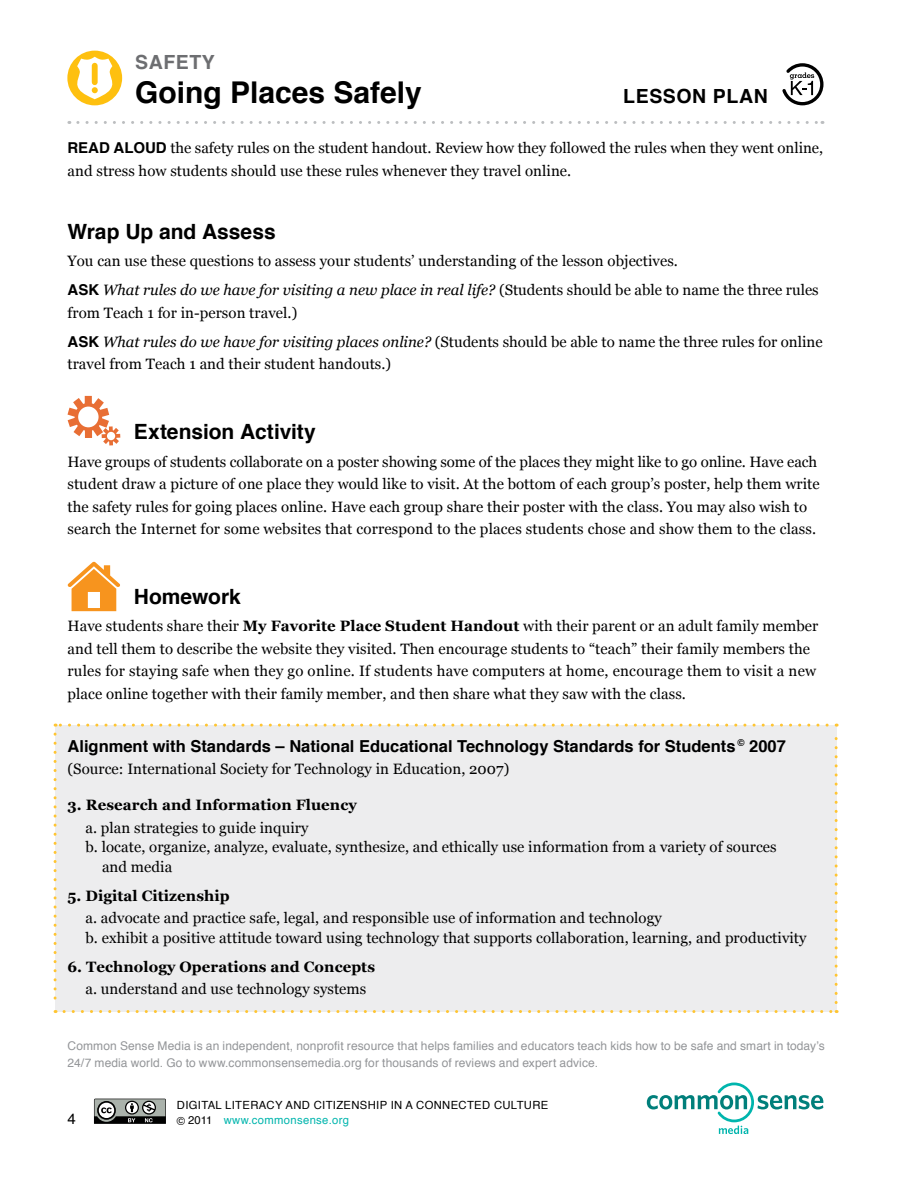
<style>
.page{position:relative;width:918px;height:1188px;background:#fff}
.page>*{position:absolute;margin:0;border:0;box-sizing:border-box;transform-origin:0 0}
.t1{font:700 30px "Helvetica";color:#000}
.t2{font:700 21px "Helvetica";letter-spacing:-.005em;color:#000}
.t3{font:700 19.5px "Helvetica";letter-spacing:.03em;color:#000}
.t4{font:700 19.5px "Helvetica";letter-spacing:.03em;color:#6d6e71}
.t5{font:700 16.5px "Helvetica";color:#000}
.t6{font:15px/22.5px "Georgia";letter-spacing:.005em;color:#000}
.t7{font:700 15px/22.2px "Georgia";letter-spacing:.005em;color:#000}
.t8{font:15px "Helvetica";color:#000}
.t9{font:12px/16.5px "Helvetica";letter-spacing:.005em;color:#939598}
.t10{font:11.25px/14.7px "Helvetica";letter-spacing:.03em;color:#000}
.s1{font-family:"Helvetica";font-weight:700}
.s2{font-style:italic}
.s3{font-weight:700}
.s4{font-weight:400}
.s5{color:#00b5ad}
</style>
<div class="page">
<svg style="left:647px;top:1083px;width:176px;height:51px"></svg>
<svg style="left:94px;top:1099px;width:72px;height:25px;background:#737673"></svg>
<svg style="left:78px;top:121px;width:745px;height:3px"></svg>
<div style="left:67px;top:51px;width:55px;height:54px;background:#fec00f;border-radius:50%"></div>
<svg style="left:76px;top:57px;width:37px;height:42px"></svg>
<svg style="left:782px;top:63px;width:41px;height:42px"></svg>
<div style="left:55px;top:725px;width:781px;height:287px;background:#ededee"></div>
<svg style="left:835px;top:724px;width:3px;height:279px"></svg>
<svg style="left:55px;top:724px;width:772px;height:3px"></svg>
<svg style="left:54px;top:734px;width:3px;height:279px"></svg>
<svg style="left:64px;top:1010px;width:773px;height:3px"></svg>
<svg style="left:68px;top:562px;width:52px;height:49px"></svg>
<svg style="left:68px;top:396px;width:52px;height:49px"></svg>
<div style="left:107px;top:432px;width:8px;height:8px;background:#fff;border-radius:50%"></div>
<p class="t4" style="left:135px;top:46px;width:81px">safety</p>
<p class="t1" style="left:135px;top:69px;width:288px">Going Places Safely</p>
<p class="t3" style="left:623px;top:81px;width:146px">Lesson Plan</p>
<p class="t6" style="left:68px;top:137px;width:757px"><span class="s1">REA D ALOUD</span> the safety rules on the student handout. Review how they followed the rules when they went online, and stress how students should use these rules whenever they travel online.</p>
<p class="t2" style="left:68px;top:214px;width:210px">Wrap Up and Assess</p>
<p class="t6" style="left:68px;top:246px;width:753px;line-height:29.2px">You can use these questions to assess your students’ understanding of the lesson objectives.<br><span class="s1">AS K</span> <span class="s2">What rules do we have for visiting a new place in real life?</span> (Students should be able to name the three rules</p>
<p class="t6" style="left:68px;top:298px;width:757px;line-height:29.2px">from Teach 1 for in-person travel.)<br><span class="s1">AS K</span> <span class="s2">What rules do we have for visiting places online?</span> (Students should be able to name the three rules for online</p>
<p class="t6" style="left:68px;top:353px;width:325px">travel from Teach 1 and their student handouts.)</p>
<p class="t2" style="left:134px;top:415px;width:184px">Extension Activity</p>
<p class="t6" style="left:68px;top:450px;width:754px">Have groups of students collaborate on a poster showing some of the places they might like to go online. Have each student draw a picture of one place they would like to visit. At the bottom of each group’s poster, help them write the safety rules for going places online. Have each group share their poster with the class. You may also wish to search the Internet for some websites that correspond to the places students chose and show them to the class.</p>
<p class="t2" style="left:134px;top:579px;width:108px">Homework</p>
<p class="t6" style="left:68px;top:615px;width:752px">Have students share their <span class="s3">My Favorite Place Student Handout</span> with their parent or an adult family member and tell them to describe the website they visited. Then encourage students to “teach” their family members the rules for staying safe when they go online. If students have computers at home, encourage them to visit a new place online together with their family member, and then share what they saw with the class.</p>
<p class="t5" style="left:68px;top:733px;width:720px">Alignment with Standards – National Educational Technology Standards for Students <sup>©</sup> 2007</p>
<p class="t6" style="left:68px;top:758px;width:443px">(Source: International Society for Technology in Education, 2007)</p>
<p class="t7" style="left:86px;top:794px;width:273px;text-indent:-18px">3. Research and Information Fluency <span class="s4">a. plan strategies to guide inquiry</span></p>
<p class="t6" style="left:102px;top:838px;width:676px;line-height:19.5px;text-indent:-17px">b. locate, organize, analyze, evaluate, synthesize, and ethically use information from a variety of sources and media</p>
<p class="t6" style="left:86px;top:885px;width:578px;text-indent:-18px"><span class="s3">5. Digital Citizenship<br></span>a. advocate and practice safe, legal, and responsible use of information and technology</p>
<p class="t6" style="left:86px;top:926px;width:723px">b. exhibit a positive attitude toward using technology that supports collaboration, learning, and productivity</p>
<p class="t6" style="left:86px;top:956px;width:291px;text-indent:-18px"><span class="s3">6. Technology Operations and Concepts </span>a. understand and use technology systems</p>
<p class="t9" style="left:68px;top:1038px;width:759px">Common Sense Media is an independent, nonprofit resource that helps families and educators teach kids how to be safe and smart in today’s<br>24/7 media world. Go to www.commonsensemedia.org for thousands of reviews and expert advice.</p>
<p class="t8" style="left:67px;top:1107px;width:10px">4</p>
<p class="t10" style="left:177px;top:1098px;width:373px">DIGITAL LITERACY AND CITIZENSHIP IN A CONNECTED CULTURE © 2011 <span class="s5">www.commonsense.org</span></p>
</div>
